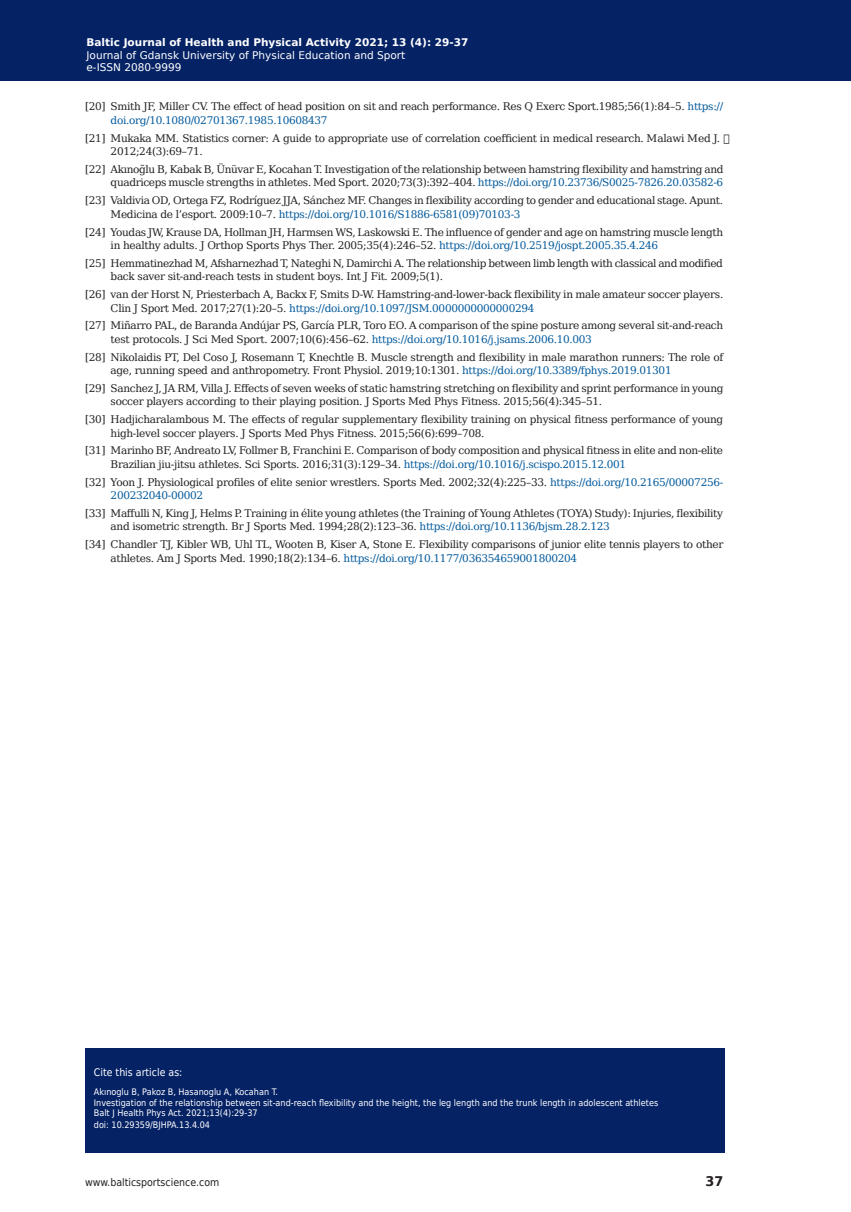
<style>
.page{position:relative;width:851px;height:1212px;background:#fff}
.page>*{position:absolute;margin:0;border:0;box-sizing:border-box;transform-origin:0 0}
.t1{font:700 13.35px "DejaVu Sans";color:#231f20;scale:.96 1}
.t2{font:10.5px/13.5px "DejaVu Serif";letter-spacing:-.03em;color:#231f20}
.t3{font:10.5px/12.6px "DejaVu Sans";color:#fff}
.t4{font:700 10.5px "DejaVu Sans";color:#fff}
.t5{font:10.5px "DejaVu Sans Condensed";color:#231f20}
.t6{font:10.5px "DejaVu Sans Condensed";color:#fff}
.t7{font:9px/10.5px "DejaVu Sans Condensed";color:#fff}
.s1{color:#01599c}
</style>
<div class="page">
<div style="left:0;top:0;width:850px;height:80px;background:#052265"></div>
<div style="left:85px;top:1048px;width:639px;height:104px;background:#052265"></div>
<p class="t4" style="left:86px;top:34px;width:383px">Baltic Journal of Health and Physical Activity 2021; 13 (4): 29-37</p>
<p class="t3" style="left:86px;top:48px;width:320px">Journal of Gdansk University of Physical Education and Sport e-ISSN 2080-9999</p>
<p class="t2" style="left:111px;top:99px;width:614px;text-indent:-26px">[20] Smith JF, Miller CV. The effect of head position on sit and reach performance. Res Q Exerc Sport.1985;56(1):84–5. <span class="s1">https:// doi.org/10.1080/02701367.1985.10608437</span></p>
<p class="t2" style="left:111px;top:130px;width:407px;text-indent:-26px">[21] Mukaka MM. Statistics corner: A guide to appropriate use of correlation coefficientinmedicalresearch.MalawiMedJ.<br>2012;24(3):69–71.</p>
<p class="t2" style="left:85px;top:162px;width:639px;text-align:right">[22] Akınoğlu B, Kabak B, Ünüvar E, Kocahan T. Investigation of the relationship between hamstring flexibility and hamstring and quadriceps muscle strengths in athletes. Med Sport. 2020;73(3):392–404. <span class="s1">https://doi.org/10.23736/S0025-7826.20.03582-6</span></p>
<p class="t2" style="left:111px;top:193px;width:614px;text-indent:-26px">[23] Valdivia OD, Ortega FZ, Rodríguez JJA, Sánchez MF. Changes in flexibility according to gender and educational stage. Apunt.<br>Medicina de l’esport. 2009:10–7. <span class="s1">https://doi.org/10.1016/S1886-6581(09)70103-3</span></p>
<p class="t2" style="left:111px;top:224px;width:614px;text-indent:-26px">[24] Youdas JW, Krause DA, Hollman JH, Harmsen WS, Laskowski E. The influence of gender and age on hamstring muscle length in healthy adults. J Orthop Sports Phys Ther. 2005;35(4):246–52. <span class="s1">https://doi.org/10.2519/jospt.2005.35.4.246</span></p>
<p class="t2" style="left:111px;top:255px;width:613px;text-indent:-26px">[25] Hemmatinezhad M, Afsharnezhad T, Nateghi N, Damirchi A. The relationship between limb length with classical and modified back saver sit-and-reach tests in student boys. Int J Fit. 2009;5(1).</p>
<p class="t2" style="left:111px;top:287px;width:614px;text-indent:-26px">[26] van der Horst N, Priesterbach A, Backx F, Smits D-W. Hamstring-and-lower-back flexibility in male amateur soccer players.<br>Clin J Sport Med. 2017;27(1):20–5. <span class="s1">https://doi.org/10.1097/JSM.0000000000000294</span></p>
<p class="t2" style="left:111px;top:318px;width:614px;text-indent:-26px">[27] Miñarro PAL, de Baranda Andújar PS, García PLR, Toro EO. A comparison of the spine posture among several sit-and-reach test protocols. J Sci Med Sport. 2007;10(6):456–62. <span class="s1">https://doi.org/10.1016/j.jsams.2006.10.003</span></p>
<p class="t2" style="left:111px;top:349px;width:614px;text-indent:-26px">[28] Nikolaidis PT, Del Coso J, Rosemann T, Knechtle B. Muscle strength and flexibility in male marathon runners: The role of age, running speed and anthropometry. Front Physiol. 2019;10:1301. <span class="s1">https://doi.org/10.3389/fphys.2019.01301</span></p>
<p class="t2" style="left:111px;top:380px;width:614px;text-indent:-26px">[29] Sanchez J, JA RM, Villa J. Effects of seven weeks of static hamstring stretching on flexibility and sprint performance in young soccer players according to their playing position. J Sports Med Phys Fitness. 2015;56(4):345–51.</p>
<p class="t2" style="left:111px;top:412px;width:614px;text-indent:-26px">[30] Hadjicharalambous M. The effects of regular supplementary flexibility training on physical fitness performance of young high-level soccer players. J Sports Med Phys Fitness. 2015;56(6):699–708.</p>
<p class="t2" style="left:111px;top:443px;width:614px;text-indent:-26px">[31] Marinho BF, Andreato LV, Follmer B, Franchini E. Comparison of body composition and physical fitness in elite and non-elite<br>Brazilian jiu-jitsu athletes. Sci Sports. 2016;31(3):129–34. <span class="s1">https://doi.org/10.1016/j.scispo.2015.12.001</span></p>
<p class="t2" style="left:111px;top:474px;width:614px;text-indent:-26px">[32] Yoon J. Physiological profiles of elite senior wrestlers. Sports Med. 2002;32(4):225–33. <span class="s1">https://doi.org/10.2165/00007256-<br>200232040-00002</span></p>
<p class="t2" style="left:111px;top:505px;width:613px;text-indent:-26px">[33] Maffulli N, King J, Helms P. Training in élite young athletes (the Training of Young Athletes (TOYA) Study): Injuries, flexibility and isometric strength. Br J Sports Med. 1994;28(2):123–36. <span class="s1">https://doi.org/10.1136/bjsm.28.2.123</span></p>
<p class="t2" style="left:111px;top:537px;width:614px;text-indent:-26px">[34] Chandler TJ, Kibler WB, Uhl TL, Wooten B, Kiser A, Stone E. Flexibility comparisons of junior elite tennis players to other athletes. Am J Sports Med. 1990;18(2):134–6. <span class="s1">https://doi.org/10.1177/036354659001800204</span></p>
<p class="t6" style="left:94px;top:1064px;width:90px">Cite this article as:</p>
<p class="t7" style="left:94px;top:1086px;width:566px">Akınoglu B, Pakoz B, Hasanoglu A, Kocahan T.<br>Investigation of the relationship between sit-and-reach flexibility and the height, the leg length and the trunk length in adolescent athletes<br>Balt J Health Phys Act. 2021;13(4):29-37</p>
<p class="t7" style="left:94px;top:1119px;width:118px">doi: 10.29359/BJHPA.13.4.04</p>
<p class="t5" style="left:85px;top:1174px;width:136px">www.balticsportscience.com</p>
<p class="t1" style="left:705px;top:1170px;width:20px">37</p>
</div>
